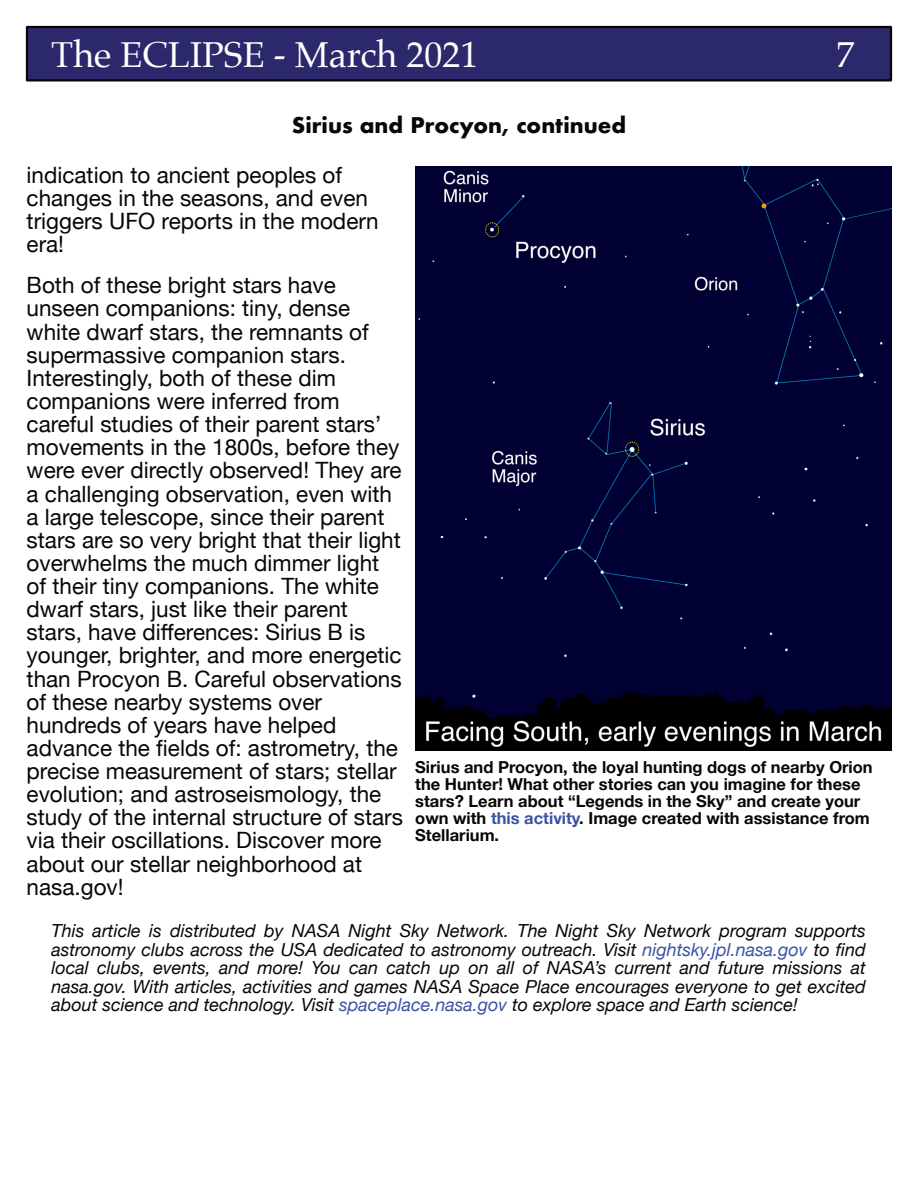
<style>
.page{position:relative;width:918px;height:1188px;background:#fff}
.page>*{position:absolute;margin:0;border:0;box-sizing:border-box;transform-origin:0 0}
.t1{font:36px "Palatino";color:#fff}
.t2{font:22.5px/23.1px "Helvetica Neue";color:#080704}
.t3{font:700 21px "Futura";color:#080704}
.t4{font:italic 18px/18.5px "Helvetica Neue";color:#080704;text-align:justify}
.t5{font:700 16.5px/17px "Helvetica Neue";color:#080704}
.s1{color:#3a53a3}
</style>
<div class="page">
<div style="left:26px;top:26px;width:866px;height:56px;background:#2b296c;border:2px solid #080704"></div>
<img style="left:415px;top:167px;width:476px;height:583px">
<h1 class="t1" style="left:51px;top:37px;width:429px">The ECLIPSE - March 2021</h1>
<h1 class="t1" style="left:837px;top:37px;width:19px">7</h1>
<p class="t3" style="left:292px;top:116px;width:336px">Sirius and Procyon, continued</p>
<p class="t2" style="left:27px;top:163px;width:354px">indication to ancient peoples of changes in the seasons, and even triggers UFO reports in the modern era!</p>
<p class="t2" style="left:27px;top:273px;width:378px">Both of these bright stars have unseen companions: tiny, dense white dwarf stars, the remnants of supermassive companion stars.<br>Interestingly, both of these dim companions were inferred from careful studies of their parent stars’ movements in the 1800s, before they were ever directly observed! They are a challenging observation, even with a large telescope, since their parent stars are so very bright that their light overwhelms the much dimmer light of their tiny companions. The white dwarf stars, just like their parent stars, have differences: Sirius B is younger, brighter, and more energetic than Procyon B. Careful observations of these nearby systems over hundreds of years have helped advance the fields of: astrometry, the precise measurement of stars; stellar evolution; and astroseismology, the study of the internal structure of stars via their oscillations. Discover more about our stellar neighborhood at nasa.gov!</p>
<p class="t5" style="left:415px;top:758px;width:459px">Sirius and Procyon, the loyal hunting dogs of nearby Orion the Hunter! What other stories can you imagine for these stars? Learn about “Legends in the Sky” and create your own with <span class="s1">this activity</span>. Image created with assistance from Stellarium.</p>
<p class="t4" style="left:51px;top:921px;width:816px">This article is distributed by NASA Night Sky Network. The Night Sky Network program supports astronomy clubs across the USA dedicated to astronomy outreach. Visit <span class="s1">nightsky.jpl.nasa.gov</span> to find local clubs, events, and more! You can catch up on all of NASA’s current and future missions at nasa.gov. With articles, activities and games NASA Space Place encourages everyone to get excited about science and technology. Visit <span class="s1">spaceplace.nasa.gov</span> to explore space and Earth science!</p>
</div>
